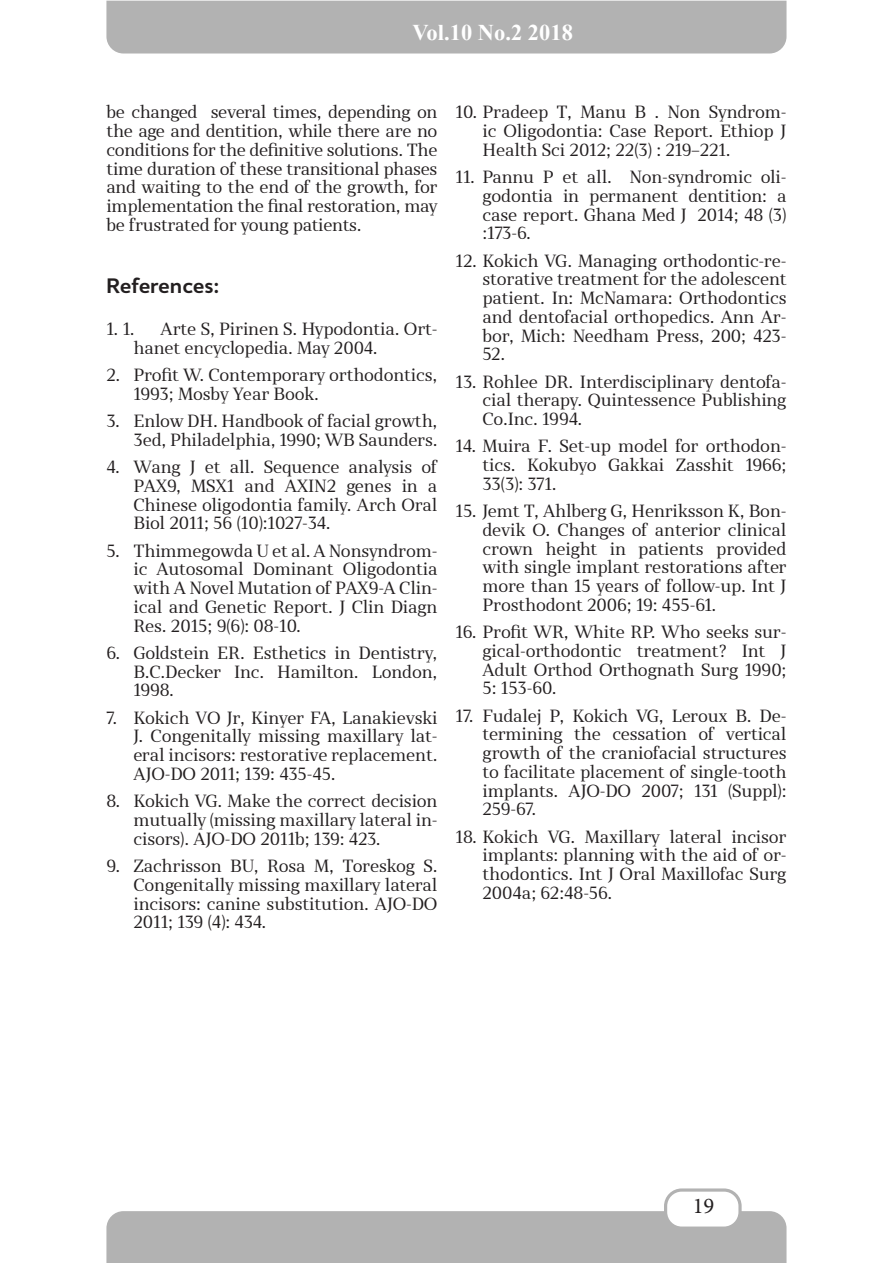
<style>
.page{position:relative;width:893px;height:1263px;background:#fff}
.page>*{position:absolute;margin:0;border:0;box-sizing:border-box;transform-origin:0 0}
.t1{font:700 22.5px "Times New Roman";color:#fff}
.t2{font:22.5px "Minion Pro";color:#231f20}
.t3{font:700 19.5px "Skola Sans";letter-spacing:-.01em;color:#231f20}
.t4{font:16.5px/18.8px "Skola Serif";letter-spacing:-.01em;color:#231f20;text-align:justify}
</style>
<div class="page">
<div style="left:106px;top:1211px;width:680px;height:52px;background:#b2b2b2"></div>
<div style="left:666px;top:1190px;width:74px;height:38px;background:#fff;border-radius:16px"></div>
<div style="left:664px;top:1188px;width:78px;height:42px;border:3px solid #b2b2b2;border-radius:16px"></div>
<div style="left:106px;top:1px;width:680px;height:53px;background:#b2b2b2"></div>
<p class="t1" style="left:412px;top:17px;width:162px">Vol.10 No.2 2018</p>
<p class="t4" style="left:106px;top:103px;width:333px">be changed several times, depending on the age and dentition, while there are no conditions for the definitive solutions. The time duration of these transitional phases and waiting to the end of the growth, for implementation the final restoration, may be frustrated for young patients.</p>
<p class="t3" style="left:106px;top:274px;width:114px">References:</p>
<p class="t4" style="left:106px;top:320px;width:30px">1. 1.</p>
<p class="t4" style="left:133px;top:320px;width:306px;text-indent:27px">Arte S, Pirinen S. Hypodontia. Ort&shy;hanet encyclopedia. May 2004.</p>
<p class="t4" style="left:133px;top:366px;width:306px;text-indent:-27px">2. Profit W. Contemporary orthodontics,<br>1993; Mosby Year Book.</p>
<p class="t4" style="left:106px;top:412px;width:333px;text-align:right">3. Enlow DH. Handbook of facial growth,<br>3ed, Philadelphia, 1990; WB Saunders.</p>
<p class="t4" style="left:133px;top:458px;width:306px;text-indent:-27px">4. Wang J et all. Sequence analysis of PAX9, MSX1 and AXIN2 genes in a Chinese oligodontia family. Arch Oral Biol 2011; 56 (10):1027-34.</p>
<p class="t4" style="left:133px;top:541px;width:306px;text-indent:-27px">5. Thimmegowda U et al. A Nonsyndrom&shy;ic Autosomal Dominant Oligodontia with A Novel Mutation of PAX9-A Clin&shy;ical and Genetic Report. J Clin Diagn Res. 2015; 9(6): 08-10.</p>
<p class="t4" style="left:133px;top:643px;width:306px;text-indent:-27px">6. Goldstein ER. Esthetics in Dentistry, B.C.Decker Inc. Hamilton. London, 1998.</p>
<p class="t4" style="left:133px;top:708px;width:306px;text-indent:-27px">7. Kokich VO Jr, Kinyer FA, Lanakievski J. Congenitally missing maxillary lat&shy;eral incisors: restorative replacement.<br>AJO-DO 2011; 139: 435-45.</p>
<p class="t4" style="left:133px;top:792px;width:306px;text-indent:-27px">8. Kokich VG. Make the correct decision mutually (missing maxillary lateral in&shy;cisors). AJO-DO 2011b; 139: 423.</p>
<p class="t4" style="left:133px;top:856px;width:306px;text-indent:-27px">9. Zachrisson BU, Rosa M, Toreskog S.<br>Congenitally missing maxillary lateral incisors: canine substitution. AJO-DO 2011; 139 (4): 434.</p>
<p class="t4" style="left:482px;top:103px;width:306px;text-indent:-27px">10. Pradeep T, Manu B . Non Syndrom&shy;ic Oligodontia: Case Report. Ethiop J Health Sci 2012; 22(3) : 219–221.</p>
<p class="t4" style="left:482px;top:168px;width:306px;text-indent:-27px">11. Pannu P et all. Non-syndromic oli&shy;godontia in permanent dentition: a case report. Ghana Med J 2014; 48 (3) :173-6.</p>
<p class="t4" style="left:482px;top:251px;width:306px;text-indent:-27px">12. Kokich VG. Managing orthodontic-re&shy;storative treatment for the adolescent patient. In: McNamara: Orthodontics and dentofacial orthopedics. Ann Ar&shy;bor, Mich: Needham Press, 200; 423- 52.</p>
<p class="t4" style="left:482px;top:372px;width:306px;text-indent:-27px">13. Rohlee DR. Interdisciplinary dentofa&shy;cial therapy. Quintessence Publishing Co.Inc. 1994.</p>
<p class="t4" style="left:482px;top:437px;width:306px;text-indent:-27px">14. Muira F. Set-up model for orthodon&shy;tics. Kokubyo Gakkai Zasshit 1966; 33(3): 371.</p>
<p class="t4" style="left:482px;top:502px;width:306px;text-indent:-27px">15. Jemt T, Ahlberg G, Henriksson K, Bon&shy;devik O. Changes of anterior clinical crown height in patients provided with single implant restorations after more than 15 years of follow-up. Int J Prosthodont 2006; 19: 455-61.</p>
<p class="t4" style="left:482px;top:623px;width:306px;text-indent:-27px">16. Profit WR, White RP. Who seeks sur&shy;gical-orthodontic treatment? Int J Adult Orthod Orthognath Surg 1990; 5: 153-60.</p>
<p class="t4" style="left:482px;top:706px;width:306px;text-indent:-27px">17. Fudalej P, Kokich VG, Leroux B. De&shy;termining the cessation of vertical growth of the craniofacial structures to facilitate placement of single-tooth implants. AJO-DO 2007; 131 (Suppl):<br>259-67.</p>
<p class="t4" style="left:482px;top:827px;width:306px;text-indent:-27px">18. Kokich VG. Maxillary lateral incisor implants: planning with the aid of or&shy;thodontics. Int J Oral Maxillofac Surg 2004a; 62:48-56.</p>
<h1 class="t2" style="left:693px;top:1191px;width:23px">19</h1>
</div>
